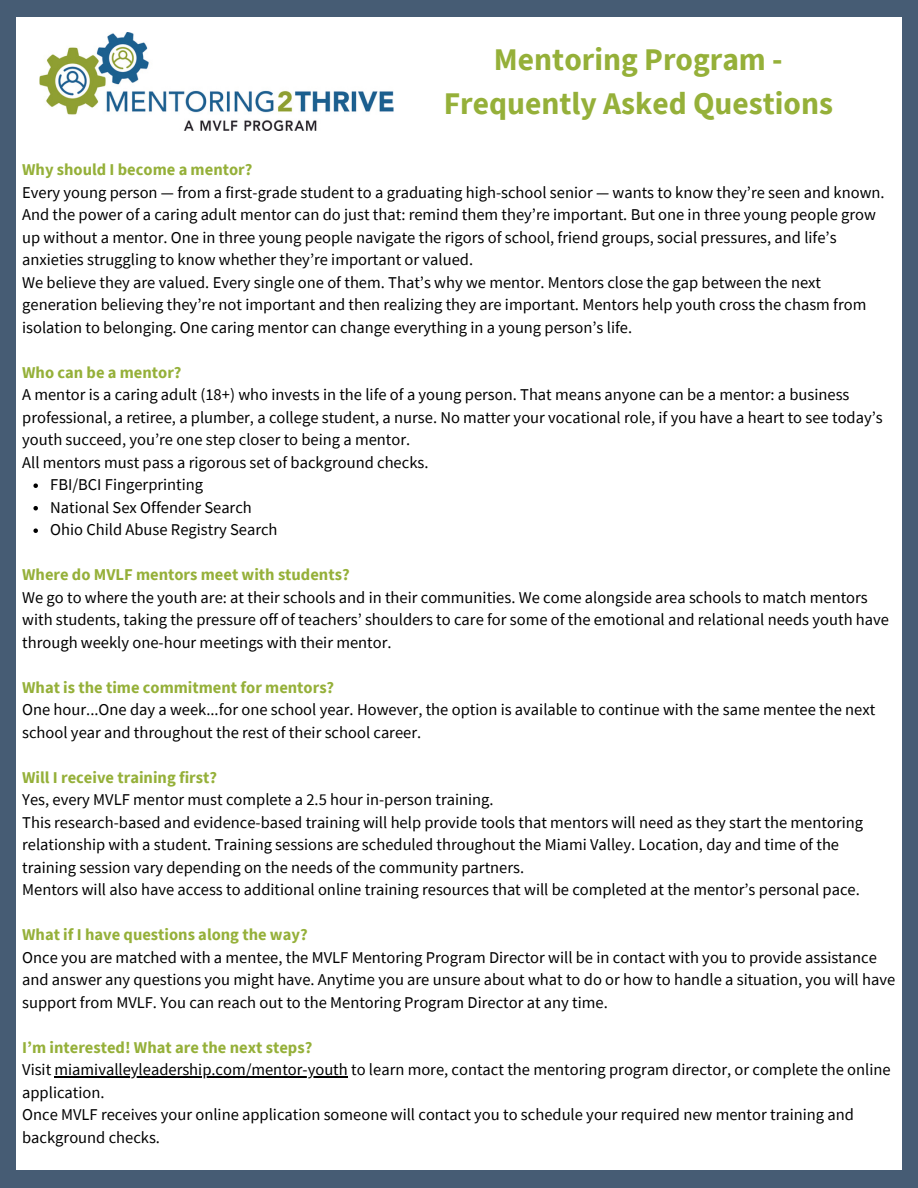
<style>
.page{position:relative;width:918px;height:1188px;background:#465c74}
.page>*{position:absolute;margin:0;border:0;box-sizing:border-box;transform-origin:0 0}
.t1{font:700 31.5px/43.8px "Source Sans Pro";color:#95b039;text-align:center}
.t2{font:16.5px/22.5px "Source Sans Pro";color:#000}
.t3{font:700 16.5px "Source Sans Pro";color:#95b039}
</style>
<div class="page">
<div style="left:16px;top:17px;width:886px;height:1152px;background:#fff"></div>
<svg style="left:33px;top:483px;width:5px;height:5px"></svg>
<svg style="left:33px;top:506px;width:5px;height:4px"></svg>
<svg style="left:33px;top:528px;width:5px;height:5px"></svg>
<hr style="left:55px;top:1076px;width:293px;height:1px;background:#000">
<img style="left:39px;top:33px;width:354px;height:97px">
<h1 class="t1" style="left:444px;top:37px;width:391px">Mentoring Program -<br>Frequently Asked Questions</h1>
<p class="t3" style="left:22px;top:159px;width:232px">Why should I become a mentor?</p>
<h1 class="t2" style="left:22px;top:181px;width:864px">Every young person — from a first-grade student to a graduating high-school senior — wants to know they’re seen and known.<br>And the power of a caring adult mentor can do just that: remind them they’re important. But one in three young people grow up without a mentor. One in three young people navigate the rigors of school, friend groups, social pressures, and life’s anxieties struggling to know whether they’re important or valued.</h1>
<p class="t2" style="left:22px;top:271px;width:846px">We believe they are valued. Every single one of them. That’s why we mentor. Mentors close the gap between the next generation believing they’re not important and then realizing they are important. Mentors help youth cross the chasm from isolation to belonging. One caring mentor can change everything in a young person’s life.</p>
<p class="t3" style="left:22px;top:361px;width:161px">Who can be a mentor?</p>
<p class="t2" style="left:22px;top:383px;width:862px">A mentor is a caring adult (18+) who invests in the life of a young person. That means anyone can be a mentor: a business professional, a retiree, a plumber, a college student, a nurse. No matter your vocational role, if you have a heart to see today’s youth succeed, you’re one step closer to being a mentor.</p>
<p class="t2" style="left:22px;top:451px;width:408px">All mentors must pass a rigorous set of background checks.</p>
<p class="t2" style="left:50px;top:473px;width:155px">FBI/BCI Fingerprinting</p>
<p class="t2" style="left:50px;top:496px;width:203px">National Sex Offender Search</p>
<p class="t2" style="left:50px;top:518px;width:229px">Ohio Child Abuse Registry Search</p>
<p class="t3" style="left:22px;top:564px;width:329px">Where do MVLF mentors meet with students?</p>
<p class="t2" style="left:22px;top:586px;width:868px">We go to where the youth are: at their schools and in their communities. We come alongside area schools to match mentors with students, taking the pressure off of teachers’ shoulders to care for some of the emotional and relational needs youth have through weekly one-hour meetings with their mentor.</p>
<p class="t3" style="left:22px;top:676px;width:314px">What is the time commitment for mentors?</p>
<p class="t2" style="left:22px;top:698px;width:855px">One hour...One day a week...for one school year. However, the option is available to continue with the same mentee the next school year and throughout the rest of their school career.</p>
<p class="t3" style="left:22px;top:766px;width:196px">Will I receive training first?</p>
<p class="t2" style="left:22px;top:788px;width:473px">Yes, every MVLF mentor must complete a 2.5 hour in-person training.</p>
<p class="t2" style="left:22px;top:811px;width:842px">This research-based and evidence-based training will help provide tools that mentors will need as they start the mentoring relationship with a student. Training sessions are scheduled throughout the Miami Valley. Location, day and time of the training session vary depending on the needs of the community partners.</p>
<p class="t2" style="left:22px;top:878px;width:839px">Mentors will also have access to additional online training resources that will be completed at the mentor’s personal pace.</p>
<p class="t3" style="left:22px;top:924px;width:287px">What if I have questions along the way?</p>
<p class="t2" style="left:22px;top:946px;width:875px">Once you are matched with a mentee, the MVLF Mentoring Program Director will be in contact with you to provide assistance and answer any questions you might have. Anytime you are unsure about what to do or how to handle a situation, you will have support from MVLF. You can reach out to the Mentoring Program Director at any time.</p>
<p class="t3" style="left:22px;top:1036px;width:292px">I’m interested! What are the next steps?</p>
<p class="t2" style="left:22px;top:1058px;width:870px">Visit miamivalleyleadership.com/mentor-youth to learn more, contact the mentoring program director, or complete the online</p>
<p class="t2" style="left:22px;top:1081px;width:833px">application.<br>Once MVLF receives your online application someone will contact you to schedule your required new mentor training and</p>
<p class="t2" style="left:22px;top:1126px;width:139px">background checks.</p>
</div>
